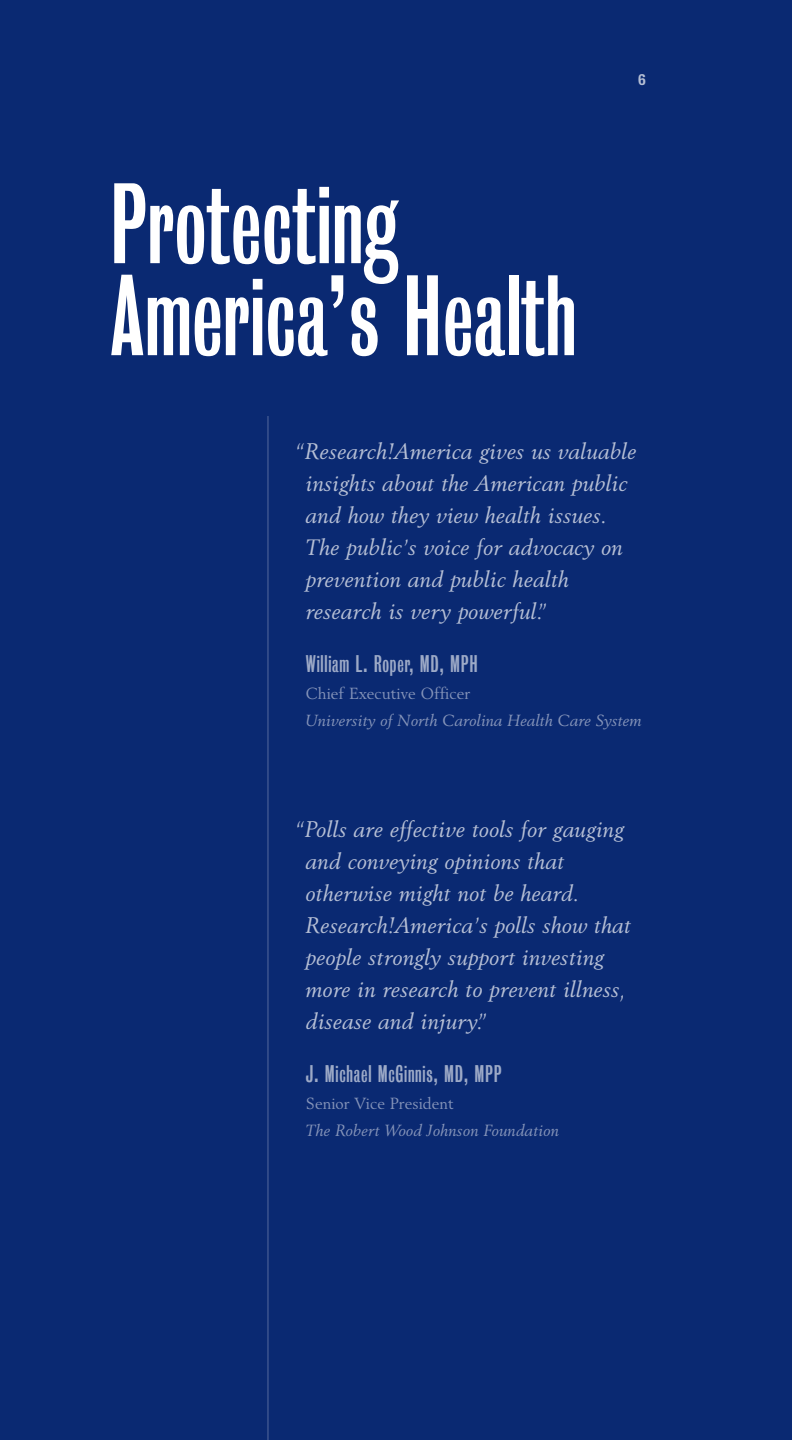
<style>
.page{position:relative;width:792px;height:1440px;background:#0a2972}
.page>*{position:absolute;margin:0;border:0;box-sizing:border-box;transform-origin:0 0}
.t1{font:104px/92px "Bureau Grot One Three";letter-spacing:.005em;color:#fff}
.t2{font:italic 22px/32px "Revival 565 BT";color:#b6bfd5}
.t3{font:22px "Bureau Grot One Three";letter-spacing:.035em;color:#9daac7}
.t4{font:italic 16px "Revival 565 BT";letter-spacing:-.005em;color:#8594b9}
.t5{font:16px "Revival 565 BT";color:#8594b9}
.t6{font:14px "Bureau Grotesque Five Five";color:#b6bfd5}
</style>
<div class="page">
<hr style="left:267px;top:416px;width:1px;height:1024px;background:#54699d">
<h1 class="t1" style="left:110px;top:192px;width:468px">Protecting<br>America’s Health</h1>
<p class="t6" style="left:638px;top:72px;width:9px">6</p>
<p class="t2" style="left:306px;top:438px;width:332px;text-indent:-11px">“Research!America gives us valuable insights about the American public and how they view health issues.<br>The public’s voice for advocacy on prevention and public health research is very powerful.”</p>
<p class="t3" style="left:306px;top:656px;width:173px">William L. Roper, MD, MPH</p>
<p class="t5" style="left:306px;top:688px;width:166px">Chief Executive Officer</p>
<p class="t4" style="left:306px;top:715px;width:338px">University of North Carolina Health Care System</p>
<p class="t2" style="left:306px;top:816px;width:327px;text-indent:-11px">“Polls are effective tools for gauging and conveying opinions that otherwise might not be heard.<br>Research!America’s polls show that people strongly support investing more in research to prevent illness, disease and injury.”</p>
<p class="t3" style="left:306px;top:1067px;width:197px">J. Michael McGinnis, MD, MPP</p>
<p class="t5" style="left:306px;top:1098px;width:150px">Senior Vice President</p>
<p class="t4" style="left:306px;top:1125px;width:255px">The Robert Wood Johnson Foundation</p>
</div>
